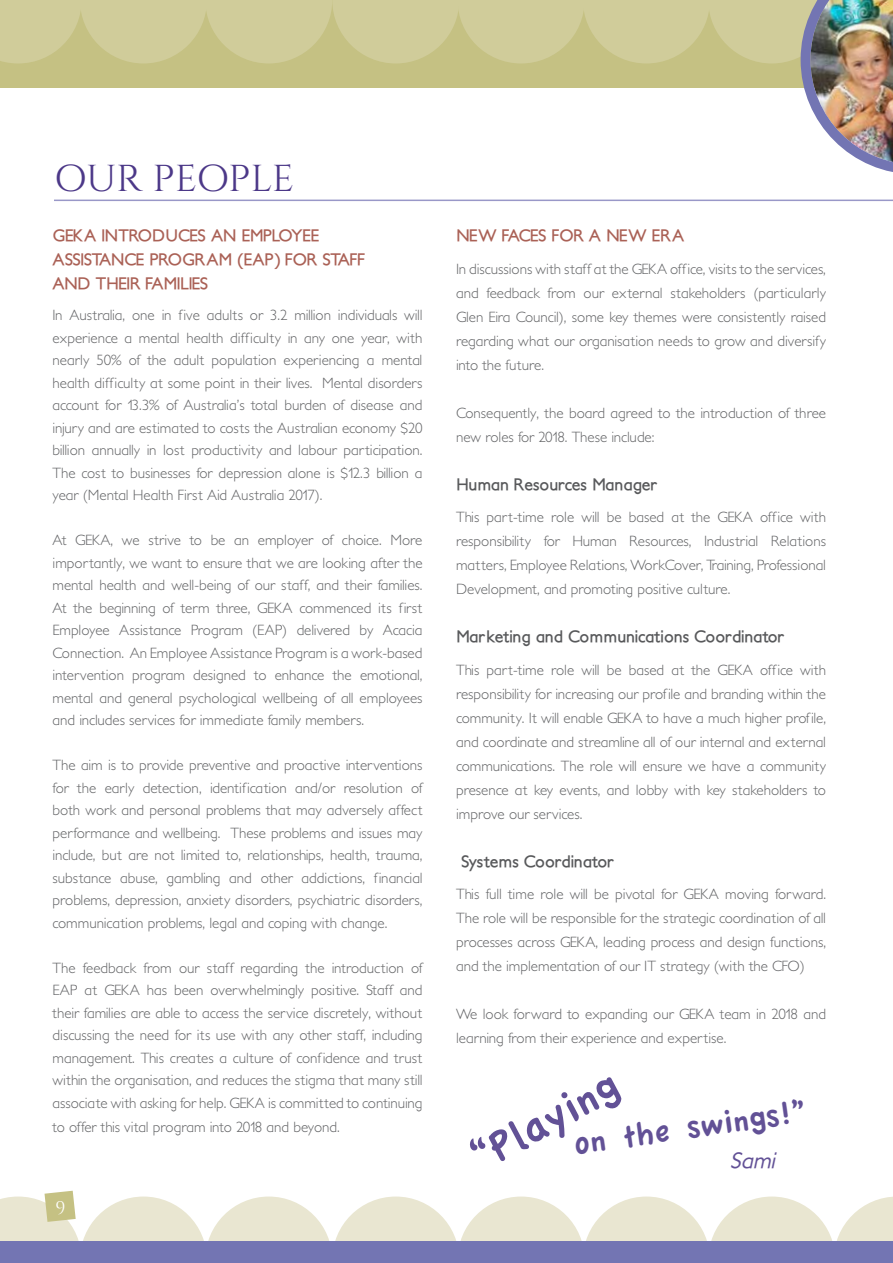
<style>
.page{position:relative;width:893px;height:1263px;background:#fff}
.page>*{position:absolute;margin:0;border:0;box-sizing:border-box;transform-origin:0 0}
.t1{font:45px "Apple Casual";color:#625196}
.t2{font:37.5px "Cinzel";letter-spacing:-.015em;color:#4c3888;scale:1.04 1}
.t3{font:33px "Apple Casual";color:#625196}
.t4{font:italic 500 22.5px "Petita";color:#625196}
.t5{font:18px "Cinzel Decorative";color:#fff}
.t6{font:700 16.5px/24px "Petita";letter-spacing:-.03em;color:#aa6156}
.t7{font:700 16.5px "Petita";color:#58595b}
.t8{font:300 15px/22.5px "Petita";color:#636466;text-align:justify}
</style>
<div class="page">
<svg style="left:0;top:0;width:893px;height:172px"></svg>
<hr style="left:54px;top:200px;width:839px;height:1px;background:#9998c8">
<svg style="left:0;top:1191px;width:893px;height:72px"></svg>
<h2 class="t2" style="left:54px;top:156px;width:233px">OUR PEOPLE</h2>
<p class="t6" style="left:53px;top:224px;width:314px">GEKA INTRODUCES AN EMPLOYEE<br>ASSISTANCE PROGRAM (EAP) FOR STAFF<br>AND THEIR FAMILIES</p>
<p class="t8" style="left:53px;top:304px;width:371px">In Australia, one in five adults or 3.2 million individuals will experience a mental health difficulty in any one year, with nearly 50% of the adult population experiencing a mental health difficulty at some point in their lives. Mental disorders account for 13.3% of Australia’s total burden of disease and injury and are estimated to costs the Australian economy $20 billion annually in lost productivity and labour participation.<br>The cost to businesses for depression alone is $12.3 billion a year (Mental Health First Aid Australia 2017).</p>
<p class="t8" style="left:53px;top:529px;width:371px">At GEKA, we strive to be an employer of choice. More importantly, we want to ensure that we are looking after the mental health and well-being of our staff, and their families.<br>At the beginning of term three, GEKA commenced its first Employee Assistance Program (EAP) delivered by Acacia Connection. An Employee Assistance Program is a work-based intervention program designed to enhance the emotional, mental and general psychological wellbeing of all employees and includes services for immediate family members.</p>
<p class="t8" style="left:53px;top:754px;width:371px">The aim is to provide preventive and proactive interventions for the early detection, identification and/or resolution of both work and personal problems that may adversely affect performance and wellbeing. These problems and issues may include, but are not limited to, relationships, health, trauma, substance abuse, gambling and other addictions, financial problems, depression, anxiety disorders, psychiatric disorders, communication problems, legal and coping with change.</p>
<p class="t8" style="left:53px;top:957px;width:371px">The feedback from our staff regarding the introduction of EAP at GEKA has been overwhelmingly positive. Staff and their families are able to access the service discretely, without discussing the need for its use with any other staff, including management. This creates a culture of confidence and trust within the organisation, and reduces the stigma that many still associate with asking for help. GEKA is committed to continuing</p>
<p class="t8" style="left:53px;top:1116px;width:289px">to offer this vital program into 2018 and beyond.</p>
<p class="t5" style="left:55px;top:1194px;width:12px">9</p>
<p class="t6" style="left:456px;top:224px;width:230px">NEW FACES FOR A NEW ERA</p>
<p class="t8" style="left:456px;top:257px;width:371px;line-height:24px">In discussions with staff at the GEKA office, visits to the services, and feedback from our external stakeholders (particularly Glen Eira Council), some key themes were consistently raised regarding what our organisation needs to grow and diversify into the future.</p>
<p class="t8" style="left:456px;top:401px;width:371px;line-height:24px">Consequently, the board agreed to the introduction of three new roles for 2018. These include:</p>
<p class="t7" style="left:456px;top:474px;width:203px">Human Resources Manager</p>
<p class="t8" style="left:456px;top:505px;width:371px;line-height:24px">This part-time role will be based at the GEKA office with responsibility for Human Resources, Industrial Relations matters, Employee Relations, WorkCover, Training, Professional Development, and promoting positive culture.</p>
<p class="t7" style="left:456px;top:626px;width:330px">Marketing and Communications Coordinator</p>
<p class="t8" style="left:456px;top:658px;width:371px;line-height:24px">This part-time role will be based at the GEKA office with responsibility for increasing our profile and branding within the community. It will enable GEKA to have a much higher profile, and coordinate and streamline all of our internal and external communications. The role will ensure we have a community presence at key events, and lobby with key stakeholders to improve our services.</p>
<p class="t7" style="left:461px;top:851px;width:154px">Systems Coordinator</p>
<p class="t8" style="left:456px;top:882px;width:371px;line-height:24px">This full time role will be pivotal for GEKA moving forward.<br>The role will be responsible for the strategic coordination of all processes across GEKA, leading process and design functions, and the implementation of our IT strategy (with the CFO)</p>
<p class="t8" style="left:456px;top:1002px;width:371px;line-height:24px">We look forward to expanding our GEKA team in 2018 and learning from their experience and expertise.</p>
<h1 class="t1" style="left:461px;top:1138px;width:165px;rotate:-28deg">“Playing</h1>
<h3 class="t3" style="left:571px;top:1126px;width:237px;rotate:-8deg">on the swings!”</h3>
<h3 class="t4" style="left:730px;top:1147px;width:53px">Sami</h3>
</div>
